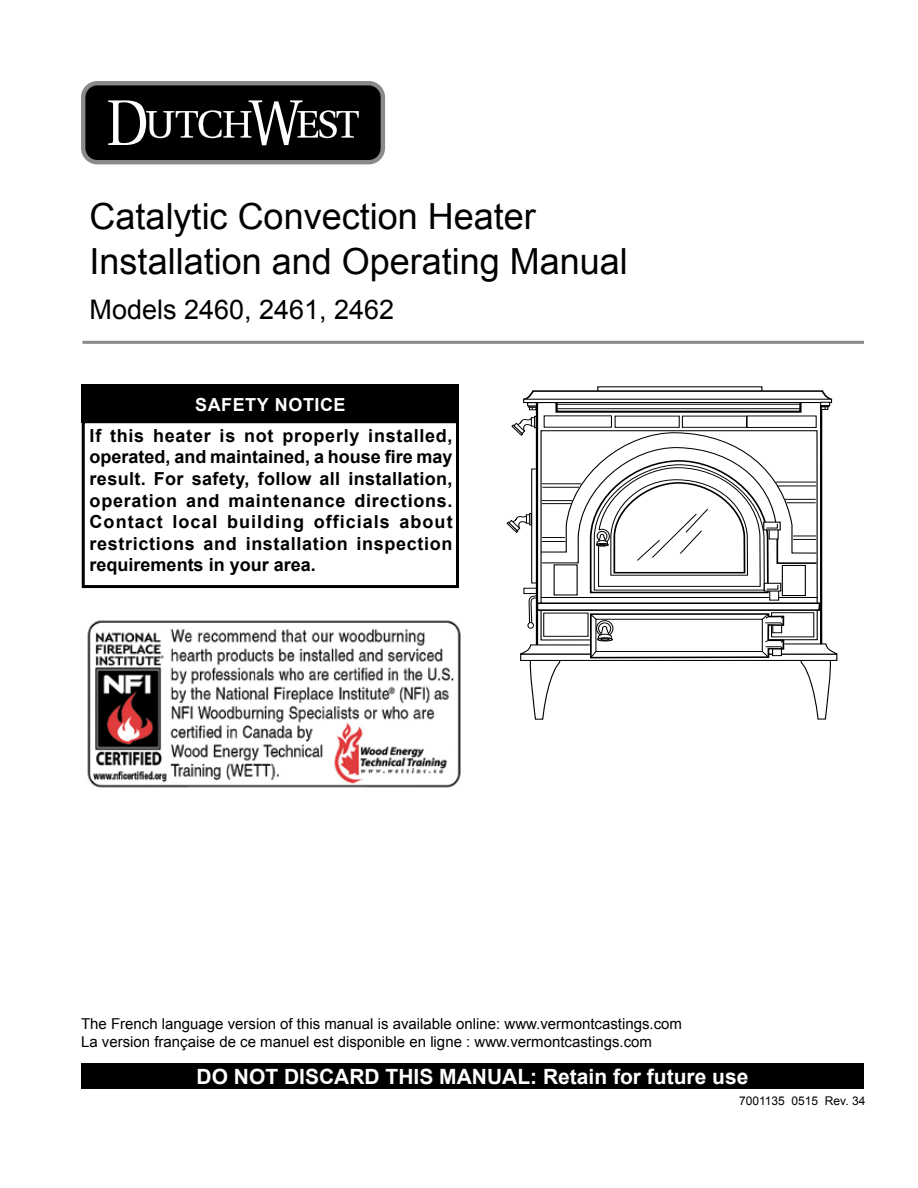
<style>
.page{position:relative;width:918px;height:1188px;background:#fff}
.page>*{position:absolute;margin:0;border:0;box-sizing:border-box;transform-origin:0 0}
.t1{font:36px/45px "Arial";color:#000}
.t2{font:27px "Arial";color:#000}
.t3{font:700 21px "Arial";color:#fff}
.t4{font:700 18px/21.6px "Arial";letter-spacing:.035em;color:#000;text-align:justify}
.t5{font:700 18px "Arial";letter-spacing:.03em;color:#fff}
.t6{font:15px/18px "Arial";color:#000}
.t7{font:12px "Arial";color:#000}
</style>
<div class="page">
<svg style="left:597px;top:386px;width:165px;height:4px"></svg>
<svg style="left:506px;top:390px;width:332px;height:329px"></svg>
<div style="left:528px;top:622px;width:6px;height:7px;border:1px solid #000;border-radius:50%"></div>
<div style="left:82px;top:420px;width:377px;height:168px;border:3px solid #000"></div>
<div style="left:81px;top:1063px;width:783px;height:26px;background:#000"></div>
<div style="left:82px;top:385px;width:377px;height:38px;background:#000"></div>
<img style="left:87px;top:620px;width:374px;height:168px">
<svg style="left:81px;top:81px;width:304px;height:83px;background:#2e2e2f"></svg>
<hr style="left:82px;top:341px;width:782px;height:3px;background:#8a8a8d">
<h1 class="t1" style="left:90px;top:194px;width:540px">Catalytic Convection Heater<br>Installation and Operating Manual</h1>
<h2 class="t2" style="left:90px;top:292px;width:306px">Models 2460, 2461, 2462</h2>
<p class="t5" style="left:195px;top:392px;width:152px">SAFETY NOTICE</p>
<p class="t4" style="left:90px;top:425px;width:365px">If this heater is not properly installed, operated, and maintained, a house fire may result. For safety, follow all installation, operation and maintenance directions.<br>Contact local building officials about restrictions and installation inspection requirements in your area.</p>
<p class="t6" style="left:81px;top:1015px;width:603px">The French language version of this manual is available online: www.vermontcastings.com<br>La version française de ce manuel est disponible en ligne : www.vermontcastings.com</p>
<p class="t3" style="left:197px;top:1062px;width:553px">DO NOT DISCARD THIS MANUAL: Retain for future use</p>
<p class="t7" style="left:739px;top:1093px;width:128px">7001135 0515 Rev. 34</p>
</div>
